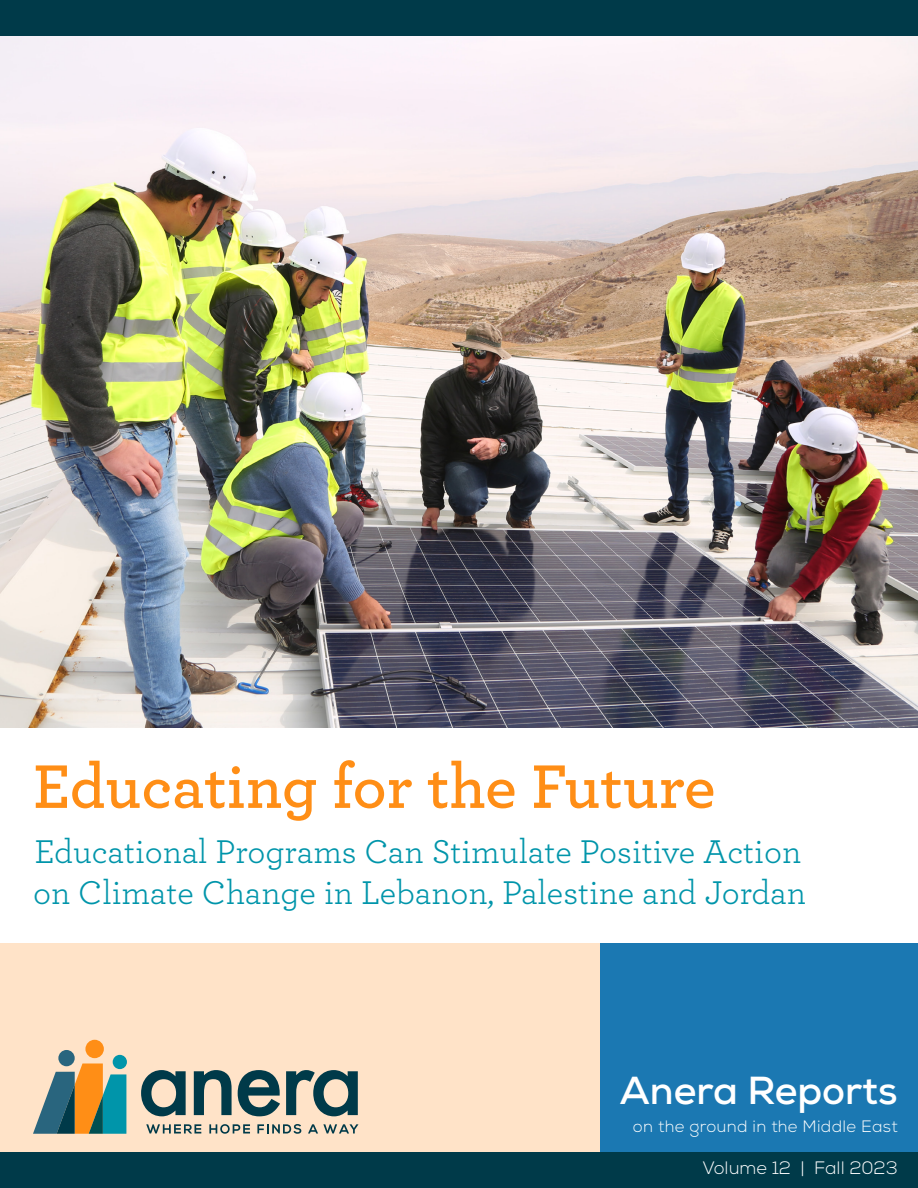
<style>
.page{position:relative;width:918px;height:1188px;background:#fff}
.page>*{position:absolute;margin:0;border:0;box-sizing:border-box;transform-origin:0 0}
.t1{font:600 64.5px "Archer";color:#ff8e16}
.t2{font:700 39px "Nexa";color:#fff}
.t3{font:34.5px/41.4px "Archer";color:#0095aa}
.t4{font:300 18px "Nexa";color:#fff}
.t5{font:300 16.5px "Nexa";letter-spacing:.02em;color:#fff}
</style>
<div class="page">
<img style="left:0;top:36px;width:918px;height:692px">
<div style="left:0;top:943px;width:601px;height:216px;background:#ffe3c8"></div>
<div style="left:600px;top:943px;width:318px;height:231px;background:#1b78b2"></div>
<div style="left:0;top:0;width:918px;height:36px;background:#003a49"></div>
<div style="left:0;top:1152px;width:918px;height:36px;background:#003a49"></div>
<div style="left:58px;top:1050px;width:17px;height:16px;background:#29657e;border-radius:50%"></div>
<div style="left:85px;top:1040px;width:19px;height:18px;background:#ff8e16;border-radius:50%"></div>
<div style="left:113px;top:1055px;width:14px;height:14px;background:#0095aa;border-radius:50%"></div>
<svg style="left:33px;top:1063px;width:93px;height:71px"></svg>
<svg style="left:141px;top:1070px;width:45px;height:46px"></svg>
<svg style="left:194px;top:1070px;width:38px;height:45px"></svg>
<svg style="left:238px;top:1070px;width:42px;height:46px"></svg>
<svg style="left:286px;top:1070px;width:72px;height:46px"></svg>
<svg style="left:146px;top:1124px;width:55px;height:10px"></svg>
<svg style="left:209px;top:1124px;width:41px;height:10px"></svg>
<svg style="left:257px;top:1124px;width:44px;height:10px"></svg>
<svg style="left:308px;top:1124px;width:50px;height:10px"></svg>
<p class="t1" style="left:33px;top:738px;width:684px">Educating for the Future</p>
<p class="t3" style="left:33px;top:829px;width:775px">Educational Programs Can Stimulate Positive Action on Climate Change in Lebanon, Palestine and Jordan</p>
<p class="t2" style="left:620px;top:1066px;width:279px">Anera Reports</p>
<p class="t5" style="left:633px;top:1116px;width:266px">on the ground in the Middle East</p>
<p class="t4" style="left:703px;top:1157px;width:197px">Volume 12 | Fall 2023</p>
</div>
